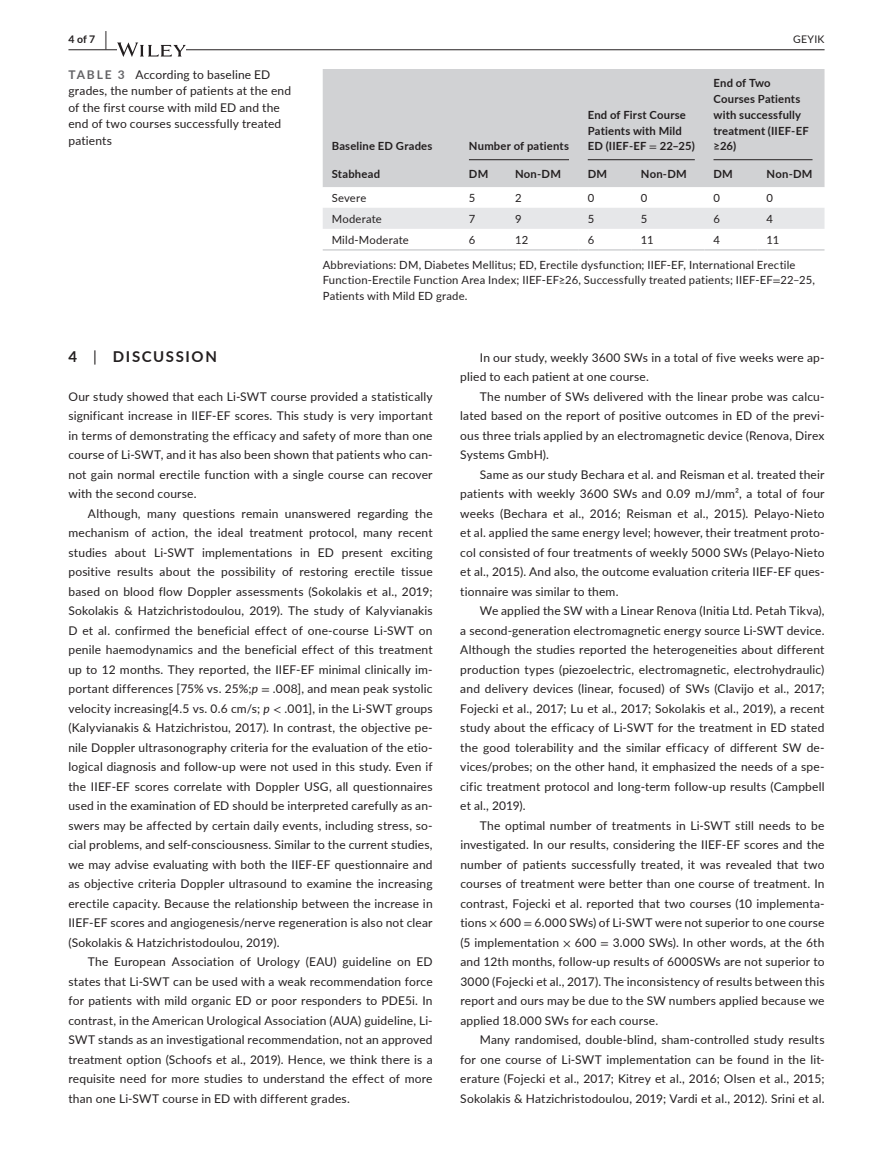
<style>
.page{position:relative;width:893px;height:1174px;background:#fff}
.page>*{position:absolute;margin:0;border:0;box-sizing:border-box;transform-origin:0 0}
.t1{font:700 15px "Lato";letter-spacing:.11em;color:#231f20}
.t2{font:12px/19.5px "Lato";letter-spacing:.015em;color:#231f20;text-align:justify}
.t3{font:11.25px/15.8px "Lato";letter-spacing:.015em;color:#231f20}
.t4{font:700 11.25px/15.8px "Lato";letter-spacing:.02em;color:#231f20}
.t5{font:700 10.5px "Lato";color:#231f20}
.t6{font:10.5px "Lato";letter-spacing:.025em;color:#231f20}
.s1{font-size:19.5px}
.s2{font-weight:700;color:#636366}
.s3{font-family:"STIX";font-weight:400}
.s4{font-family:"STIX"}
.s5{font-weight:400}
.s6{font-style:italic}
</style>
<div class="page">
<hr style="left:68px;top:49px;width:756px;height:1px;background:#231f20">
<svg style="left:117px;top:42px;width:69px;height:15px"></svg>
<div style="left:323px;top:69px;width:501px;height:118px;background:#d1d2d4"></div>
<div style="left:323px;top:208px;width:501px;height:21px;background:#e6e7e9"></div>
<hr style="left:323px;top:249px;width:137px;height:2px;background:#d1d2d4">
<hr style="left:460px;top:249px;width:46px;height:2px;background:#d1d2d4">
<hr style="left:506px;top:249px;width:73px;height:2px;background:#d1d2d4">
<hr style="left:579px;top:249px;width:53px;height:2px;background:#d1d2d4">
<hr style="left:632px;top:249px;width:72px;height:2px;background:#d1d2d4">
<hr style="left:704px;top:249px;width:54px;height:2px;background:#d1d2d4">
<hr style="left:758px;top:249px;width:66px;height:2px;background:#d1d2d4">
<hr style="left:469px;top:159px;width:100px;height:1px;background:#231f20">
<hr style="left:588px;top:159px;width:107px;height:1px;background:#231f20">
<hr style="left:713px;top:159px;width:99px;height:1px;background:#231f20">
<p class="t5" style="left:68px;top:31px;width:40px">4 of 7 <span class="s1">|</span></p>
<p class="t6" style="left:793px;top:31px;width:33px">GEYIK</p>
<p class="t2" style="left:68px;top:66px;width:224px;line-height:16.5px;text-align:left"><span class="s2">TABLE 3</span> According to baseline ED grades, the number of patients at the end of the first course with mild ED and the end of two courses successfully treated patients</p>
<p class="t4" style="left:332px;top:138px;width:102px">Baseline ED Grades</p>
<p class="t4" style="left:469px;top:138px;width:102px">Number of patients</p>
<p class="t4" style="left:588px;top:106px;width:109px">End of First Course<br>Patients with Mild<br>ED (IIEF-EF <span class="s3">=</span> 22–25)</p>
<p class="t4" style="left:713px;top:75px;width:97px">End of Two<br>Courses Patients with successfully treatment (IIEF-EF ≥26)</p>
<p class="t4" style="left:332px;top:165px;width:50px">Stabhead</p>
<p class="t4" style="left:469px;top:165px;width:21px">DM</p>
<p class="t4" style="left:515px;top:165px;width:47px">Non-DM</p>
<p class="t4" style="left:588px;top:165px;width:21px">DM</p>
<p class="t4" style="left:641px;top:165px;width:47px">Non-DM</p>
<p class="t4" style="left:713px;top:165px;width:21px">DM</p>
<p class="t4" style="left:767px;top:165px;width:47px">Non-DM</p>
<p class="t3" style="left:332px;top:189px;width:36px">Severe</p>
<p class="t3" style="left:469px;top:189px;width:8px">5</p>
<p class="t3" style="left:515px;top:189px;width:8px">2</p>
<p class="t3" style="left:588px;top:189px;width:8px">0</p>
<p class="t3" style="left:641px;top:189px;width:8px">0</p>
<p class="t3" style="left:713px;top:189px;width:8px">0</p>
<p class="t3" style="left:767px;top:189px;width:8px">0</p>
<p class="t3" style="left:332px;top:210px;width:52px">Moderate</p>
<p class="t3" style="left:469px;top:210px;width:8px">7</p>
<p class="t3" style="left:515px;top:210px;width:8px">9</p>
<p class="t3" style="left:588px;top:210px;width:8px">5</p>
<p class="t3" style="left:641px;top:210px;width:8px">5</p>
<p class="t3" style="left:713px;top:210px;width:8px">6</p>
<p class="t3" style="left:767px;top:210px;width:8px">4</p>
<p class="t3" style="left:332px;top:231px;width:79px">Mild-Moderate</p>
<p class="t3" style="left:469px;top:231px;width:8px">6</p>
<p class="t3" style="left:515px;top:231px;width:15px">12</p>
<p class="t3" style="left:588px;top:231px;width:8px">6</p>
<p class="t3" style="left:641px;top:231px;width:14px">11</p>
<p class="t3" style="left:713px;top:231px;width:8px">4</p>
<p class="t3" style="left:766px;top:231px;width:14px">11</p>
<p class="t3" style="left:323px;top:256px;width:494px">Abbreviations: DM, Diabetes Mellitus; ED, Erectile dysfunction; IIEF-EF, International Erectile<br>Function-Erectile Function Area Index; IIEF-EF≥26, Successfully treated patients; IIEF-EF<span class="s4">=</span>22–25,<br>Patients with Mild ED grade.</p>
<p class="t1" style="left:68px;top:345px;width:150px">4 <span class="s5">|</span> DISCUSSION</p>
<p class="t2" style="left:68px;top:386px;width:366px">Our study showed that each Li-SWT course provided a statistically significant increase in IIEF-EF scores. This study is very important in terms of demonstrating the efficacy and safety of more than one course of Li-SWT, and it has also been shown that patients who can&shy;not gain normal erectile function with a single course can recover with the second course.</p>
<p class="t2" style="left:68px;top:503px;width:366px;text-indent:20px">Although, many questions remain unanswered regarding the mechanism of action, the ideal treatment protocol, many recent studies about Li-SWT implementations in ED present exciting positive results about the possibility of restoring erectile tissue based on blood flow Doppler assessments (Sokolakis et al., 2019; Sokolakis &amp; Hatzichristodoulou, 2019). The study of Kalyvianakis D et al. confirmed the beneficial effect of one-course Li-SWT on penile haemodynamics and the beneficial effect of this treatment up to 12 months. They reported, the IIEF-EF minimal clinically im&shy;portant differences [75% vs. 25%;<span class="s6">p</span> <span class="s4">=</span> .008], and mean peak systolic velocity increasing[4.5 vs. 0.6 cm/s; <span class="s6">p</span> <span class="s4">&lt;</span> .001], in the Li-SWT groups (Kalyvianakis &amp; Hatzichristou, 2017). In contrast, the objective pe&shy;nile Doppler ultrasonography criteria for the evaluation of the etio&shy;logical diagnosis and follow-up were not used in this study. Even if the IIEF-EF scores correlate with Doppler USG, all questionnaires used in the examination of ED should be interpreted carefully as an&shy;swers may be affected by certain daily events, including stress, so&shy;cial problems, and self-consciousness. Similar to the current studies, we may advise evaluating with both the IIEF-EF questionnaire and as objective criteria Doppler ultrasound to examine the increasing erectile capacity. Because the relationship between the increase in IIEF-EF scores and angiogenesis/nerve regeneration is also not clear (Sokolakis &amp; Hatzichristodoulou, 2019).</p>
<p class="t2" style="left:68px;top:951px;width:366px;text-indent:20px">The European Association of Urology (EAU) guideline on ED states that Li-SWT can be used with a weak recommendation force for patients with mild organic ED or poor responders to PDE5i. In contrast, in the American Urological Association (AUA) guideline, Li-SWT stands as an investigational recommendation, not an approved treatment option (Schoofs et al., 2019). Hence, we think there is a requisite need for more studies to understand the effect of more than one Li-SWT course in ED with different grades.</p>
<p class="t2" style="left:460px;top:347px;width:366px;text-indent:20px">In our study, weekly 3600 SWs in a total of five weeks were ap&shy;plied to each patient at one course.</p>
<p class="t2" style="left:460px;top:386px;width:366px;text-indent:20px">The number of SWs delivered with the linear probe was calcu&shy;lated based on the report of positive outcomes in ED of the previ&shy;ous three trials applied by an electromagnetic device (Renova, Direx Systems GmbH).</p>
<p class="t2" style="left:460px;top:464px;width:366px;text-indent:20px">Same as our study Bechara et al. and Reisman et al. treated their patients with weekly 3600 SWs and 0.09 mJ/mm², a total of four weeks (Bechara et al., 2016; Reisman et al., 2015). Pelayo-Nieto et al. applied the same energy level; however, their treatment proto&shy;col consisted of four treatments of weekly 5000 SWs (Pelayo-Nieto et al., 2015). And also, the outcome evaluation criteria IIEF-EF ques&shy;tionnaire was similar to them.</p>
<p class="t2" style="left:460px;top:600px;width:366px;text-indent:20px">We applied the SW with a Linear Renova (Initia Ltd. Petah Tikva), a second-generation electromagnetic energy source Li-SWT device.<br>Although the studies reported the heterogeneities about different production types (piezoelectric, electromagnetic, electrohydraulic) and delivery devices (linear, focused) of SWs (Clavijo et al., 2017; Fojecki et al., 2017; Lu et al., 2017; Sokolakis et al., 2019), a recent study about the efficacy of Li-SWT for the treatment in ED stated the good tolerability and the similar efficacy of different SW de&shy;vices/probes; on the other hand, it emphasized the needs of a spe&shy;cific treatment protocol and long-term follow-up results (Campbell et al., 2019).</p>
<p class="t2" style="left:460px;top:815px;width:366px;text-indent:19px">The optimal number of treatments in Li-SWT still needs to be investigated. In our results, considering the IIEF-EF scores and the number of patients successfully treated, it was revealed that two courses of treatment were better than one course of treatment. In contrast, Fojecki et al. reported that two courses (10 implementa&shy;tions <span class="s4">×</span> 600 <span class="s4">=</span> 6.000 SWs) of Li-SWT were not superior to one course (5 implementation <span class="s4">×</span> 600 <span class="s4">=</span> 3.000 SWs). In other words, at the 6th and 12th months, follow-up results of 6000SWs are not superior to 3000 (Fojecki et al., 2017). The inconsistency of results between this report and ours may be due to the SW numbers applied because we applied 18.000 SWs for each course.</p>
<p class="t2" style="left:460px;top:1029px;width:366px;text-indent:20px">Many randomised, double-blind, sham-controlled study results for one course of Li-SWT implementation can be found in the lit&shy;erature (Fojecki et al., 2017; Kitrey et al., 2016; Olsen et al., 2015; Sokolakis &amp; Hatzichristodoulou, 2019; Vardi et al., 2012). Srini et al.</p>
</div>
